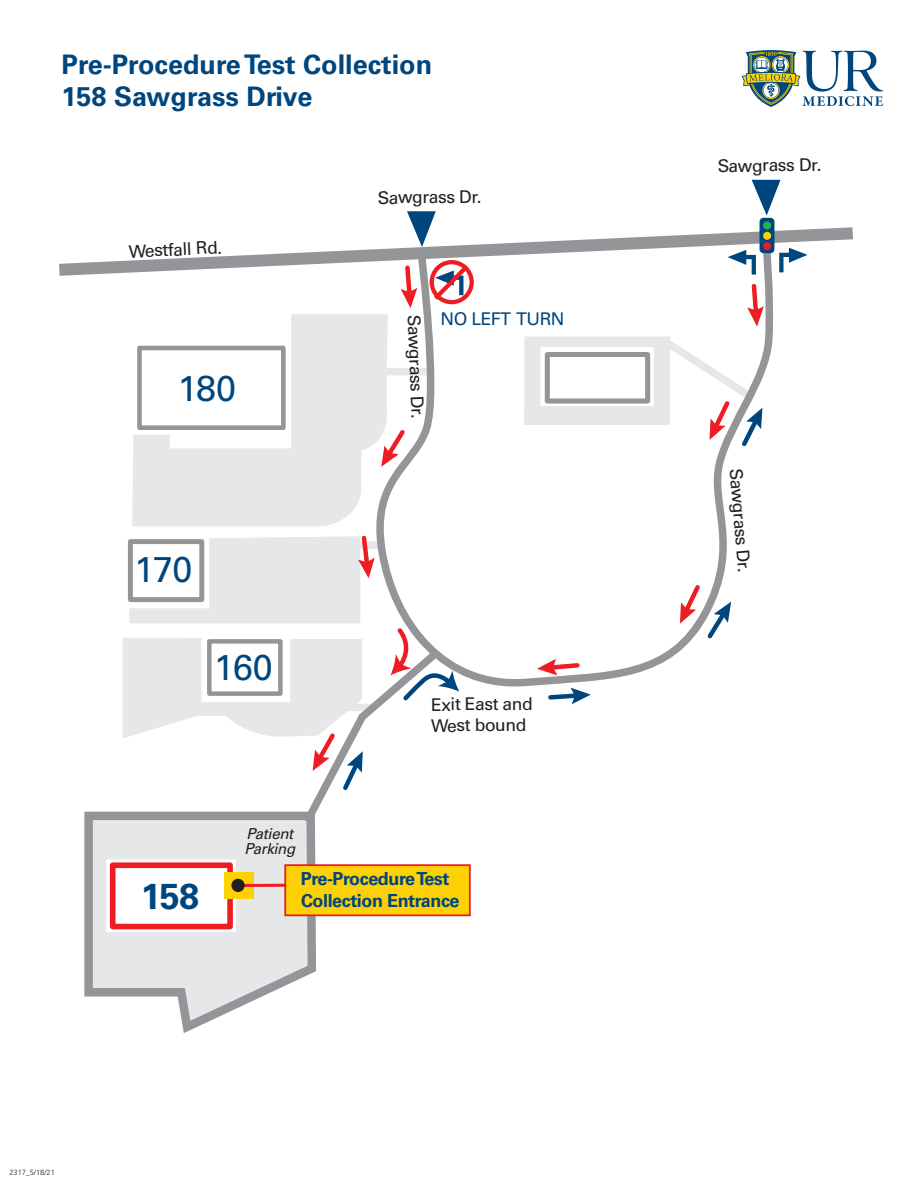
<style>
.page{position:relative;width:918px;height:1188px;background:#fff}
.page>*{position:absolute;margin:0;border:0;box-sizing:border-box;transform-origin:0 0}
.t1{font:36px "Univers";letter-spacing:-.03em;color:#00467e}
.t2{font:700 36px "Univers";color:#00467e}
.t3{font:700 27px/32.4px "Univers";color:#00467e}
.t4{font:700 18px/21.6px "Univers";letter-spacing:-.03em;color:#00467e}
.t5{font:17.55px/21px "Univers";letter-spacing:-.03em;color:#231f20}
.t6{font:17.55px "Univers";letter-spacing:-.03em;color:#00467e}
.t7{font:italic 15px/15px "Univers";letter-spacing:-.025em;color:#231f20}
.t8{font:300 7.5px "Frutiger";color:#231f20}
</style>
<div class="page">
<svg style="left:132px;top:314px;width:238px;height:212px;fill:#e6e7e9"></svg>
<svg style="left:84px;top:811px;width:236px;height:222px"></svg>
<div style="left:284px;top:864px;width:187px;height:52px;background:#fed105;border:2px solid #ee1d23"></div>
<svg style="left:741px;top:50px;width:142px;height:57px"></svg>
<svg style="left:59px;top:221px;width:794px;height:55px"></svg>
<svg style="left:370px;top:230px;width:409px;height:458px"></svg>
<div style="left:137px;top:346px;width:149px;height:84px;border:5px solid #939598"></div>
<div style="left:110px;top:862px;width:123px;height:67px;border:6px solid #ee1d23"></div>
<div style="left:224px;top:872px;width:29px;height:27px;background:#fed105"></div>
<hr style="left:238px;top:884px;width:47px;height:3px;background:#ee1d23">
<div style="left:233px;top:880px;width:10px;height:11px;background:#231f20;border-radius:50%"></div>
<div style="left:231px;top:879px;width:14px;height:13px;border:3px solid #231f20;border-radius:50%"></div>
<svg style="left:407px;top:211px;width:29px;height:36px"></svg>
<svg style="left:752px;top:180px;width:29px;height:36px"></svg>
<svg style="left:427px;top:258px;width:49px;height:48px"></svg>
<svg style="left:777px;top:248px;width:31px;height:29px"></svg>
<svg style="left:401px;top:263px;width:16px;height:45px"></svg>
<svg style="left:381px;top:426px;width:28px;height:41px"></svg>
<svg style="left:537px;top:659px;width:45px;height:16px"></svg>
<svg style="left:548px;top:688px;width:43px;height:16px"></svg>
<svg style="left:122px;top:533px;width:337px;height:299px"></svg>
<svg style="left:680px;top:581px;width:51px;height:61px"></svg>
<svg style="left:524px;top:250px;width:240px;height:200px"></svg>
<div style="left:760px;top:218px;width:14px;height:35px;background:#00467e;border-radius:4px"></div>
<div style="left:763px;top:221px;width:8px;height:8px;background:#23b24b;border-radius:50%"></div>
<div style="left:763px;top:232px;width:8px;height:8px;background:#fed105;border-radius:50%"></div>
<div style="left:763px;top:242px;width:8px;height:8px;background:#ee1d23;border-radius:50%"></div>
<h2 class="t3" style="left:62px;top:48px;width:372px">Pre-Procedure Test Collection<br>158 Sawgrass Drive</h2>
<p class="t5" style="left:128px;top:241px;width:95px;rotate:-3deg">Westfall Rd.</p>
<h1 class="t1" style="left:178px;top:367px;width:60px">180</h1>
<h1 class="t1" style="left:135px;top:548px;width:59px">170</h1>
<h1 class="t1" style="left:214px;top:646px;width:60px">160</h1>
<p class="t7" style="left:244px;top:826px;width:52px">Patient<br>Parking</p>
<p class="t5" style="left:378px;top:187px;width:105px;rotate:-1deg">Sawgrass Dr.</p>
<p class="t5" style="left:425px;top:314px;width:105px;rotate:88deg">Sawgrass Dr.</p>
<p class="t6" style="left:441px;top:308px;width:126px">NO LEFT TURN</p>
<p class="t5" style="left:431px;top:694px;width:103px">Exit East and<br>West bound</p>
<h1 class="t2" style="left:141px;top:875px;width:60px">158</h1>
<p class="t4" style="left:301px;top:868px;width:160px">Pre-Procedure Test<br>Collection Entrance</p>
<p class="t8" style="left:9px;top:1169px;width:47px">2317_5/18/21</p>
<p class="t5" style="left:717px;top:156px;width:105px;rotate:-1deg">Sawgrass Dr.</p>
<p class="t5" style="left:746px;top:467px;width:105px;rotate:85deg">Sawgrass Dr.</p>
</div>
